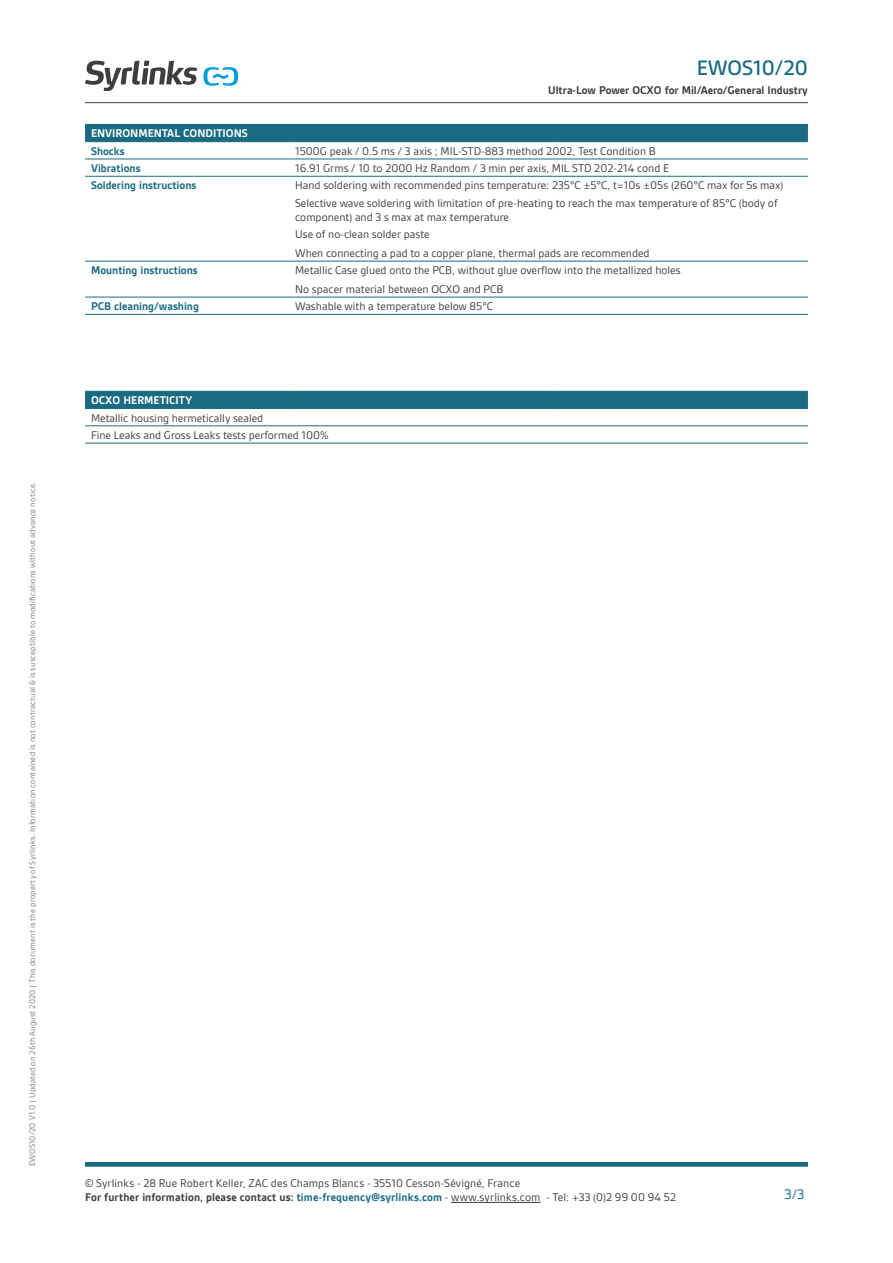
<style>
.page{position:relative;width:893px;height:1263px;background:#fff}
.page>*{position:absolute;margin:0;border:0;box-sizing:border-box;transform-origin:0 0}
.t1{font:500 22.5px "Gesta";color:#196b82}
.t2{font:15px "Gesta";color:#196b82}
.t3{font:12px/14.4px "Gesta";color:#3e3e3f}
.t4{font:700 12px "Gesta";letter-spacing:.005em;color:#3e3e3f}
.t5{font:700 12px "Gesta";color:#196b82}
.t6{font:700 12px "Gesta";color:#fff}
.t7{font:8.7px "Gesta";letter-spacing:.02em;color:#7a7c7f}
.s1{color:#196b82}
.s2{font-weight:400}
</style>
<div class="page">
<svg style="left:203px;top:67px;width:35px;height:19px"></svg>
<svg style="left:85px;top:61px;width:112px;height:30px"></svg>
<hr style="left:85px;top:102px;width:723px;height:1px;background:#3e3e3f">
<hr style="left:451px;top:1202px;width:90px;height:1px;background:#3e3e3f">
<hr style="left:85px;top:1162px;width:723px;height:4px;background:#196b82">
<div style="left:85px;top:392px;width:723px;height:16px;background:#196b82"></div>
<hr style="left:85px;top:391px;width:204px;height:1px;background:#196b82">
<hr style="left:289px;top:391px;width:264px;height:1px;background:#196b82">
<hr style="left:553px;top:391px;width:255px;height:1px;background:#196b82">
<hr style="left:85px;top:408px;width:204px;height:1px;background:#196b82">
<hr style="left:289px;top:408px;width:264px;height:1px;background:#196b82">
<hr style="left:553px;top:408px;width:255px;height:1px;background:#196b82">
<hr style="left:85px;top:426px;width:204px;height:1px;background:#196b82">
<hr style="left:289px;top:426px;width:264px;height:1px;background:#196b82">
<hr style="left:553px;top:426px;width:255px;height:1px;background:#196b82">
<hr style="left:85px;top:443px;width:204px;height:1px;background:#196b82">
<hr style="left:289px;top:443px;width:264px;height:1px;background:#196b82">
<hr style="left:553px;top:443px;width:255px;height:1px;background:#196b82">
<div style="left:85px;top:125px;width:723px;height:16px;background:#196b82"></div>
<hr style="left:85px;top:124px;width:204px;height:1px;background:#196b82">
<hr style="left:289px;top:124px;width:264px;height:1px;background:#196b82">
<hr style="left:553px;top:124px;width:255px;height:1px;background:#196b82">
<hr style="left:85px;top:141px;width:204px;height:1px;background:#196b82">
<hr style="left:289px;top:141px;width:264px;height:1px;background:#196b82">
<hr style="left:553px;top:141px;width:255px;height:1px;background:#196b82">
<hr style="left:85px;top:159px;width:204px;height:1px;background:#196b82">
<hr style="left:289px;top:159px;width:264px;height:1px;background:#196b82">
<hr style="left:553px;top:159px;width:255px;height:1px;background:#196b82">
<hr style="left:85px;top:176px;width:204px;height:1px;background:#196b82">
<hr style="left:289px;top:176px;width:264px;height:1px;background:#196b82">
<hr style="left:553px;top:176px;width:255px;height:1px;background:#196b82">
<hr style="left:85px;top:314px;width:204px;height:1px;background:#196b82">
<hr style="left:289px;top:314px;width:264px;height:1px;background:#196b82">
<hr style="left:553px;top:314px;width:255px;height:1px;background:#196b82">
<hr style="left:85px;top:261px;width:204px;height:1px;background:#196b82">
<hr style="left:289px;top:261px;width:264px;height:1px;background:#196b82">
<hr style="left:553px;top:261px;width:255px;height:1px;background:#196b82">
<hr style="left:85px;top:297px;width:204px;height:1px;background:#196b82">
<hr style="left:289px;top:297px;width:264px;height:1px;background:#196b82">
<hr style="left:553px;top:297px;width:255px;height:1px;background:#196b82">
<p class="t7" style="left:28px;top:1166px;width:686px;rotate:-90deg">EWOS10/20 V1.0 | Updated on 26th August 2020 | This document is the property of Syrlinks. Information contained is not contractual &amp; is susceptible to modifications without advance notice.</p>
<p class="t1" style="left:697px;top:56px;width:113px">EWOS10/20</p>
<p class="t4" style="left:548px;top:84px;width:261px">Ultra-Low Power OCXO for Mil/Aero/General Industry</p>
<p class="t6" style="left:91px;top:127px;width:158px">ENVIRONMENTAL CONDITIONS</p>
<p class="t5" style="left:91px;top:144px;width:35px">Shocks</p>
<p class="t3" style="left:295px;top:144px;width:362px">1500G peak / 0.5 ms / 3 axis ; MIL-STD-883 method 2002, Test Condition B</p>
<p class="t5" style="left:91px;top:162px;width:51px">Vibrations</p>
<p class="t3" style="left:295px;top:161px;width:375px">16.91 Grms / 10 to 2000 Hz Random / 3 min per axis, MIL STD 202-214 cond E</p>
<p class="t5" style="left:91px;top:179px;width:107px">Soldering instructions</p>
<p class="t3" style="left:295px;top:178px;width:490px">Hand soldering with recommended pins temperature: 235°C ±5°C, t=10s ±05s (260°C max for 5s max)</p>
<p class="t3" style="left:295px;top:196px;width:484px">Selective wave soldering with limitation of pre-heating to reach the max temperature of 85°C (body of component) and 3 s max at max temperature</p>
<p class="t3" style="left:295px;top:227px;width:136px">Use of no-clean solder paste</p>
<p class="t3" style="left:295px;top:246px;width:356px">When connecting a pad to a copper plane, thermal pads are recommended</p>
<p class="t5" style="left:91px;top:264px;width:108px">Mounting instructions</p>
<p class="t3" style="left:295px;top:263px;width:387px">Metallic Case glued onto the PCB, without glue overflow into the metallized holes</p>
<p class="t3" style="left:295px;top:282px;width:210px">No spacer material between OCXO and PCB</p>
<p class="t5" style="left:91px;top:300px;width:109px">PCB cleaning/washing</p>
<p class="t3" style="left:295px;top:299px;width:199px">Washable with a temperature below 85°C</p>
<p class="t6" style="left:91px;top:394px;width:103px">OCXO HERMETICITY</p>
<p class="t3" style="left:91px;top:411px;width:174px">Metallic housing hermetically sealed</p>
<p class="t3" style="left:91px;top:428px;width:239px">Fine Leaks and Gross Leaks tests performed 100%</p>
<p class="t3" style="left:85px;top:1176px;width:437px">© Syrlinks - 28 Rue Robert Keller, ZAC des Champs Blancs - 35510 Cesson-Sévigné, France</p>
<p class="t4" style="left:85px;top:1191px;width:593px">For further information, please contact us: <span class="s1">time-frequency@syrlinks.com</span> <span class="s2">- www.syrlinks.com - Tel: +33 (0)2 99 00 94 52</span></p>
<p class="t2" style="left:784px;top:1186px;width:21px">3/3</p>
</div>
